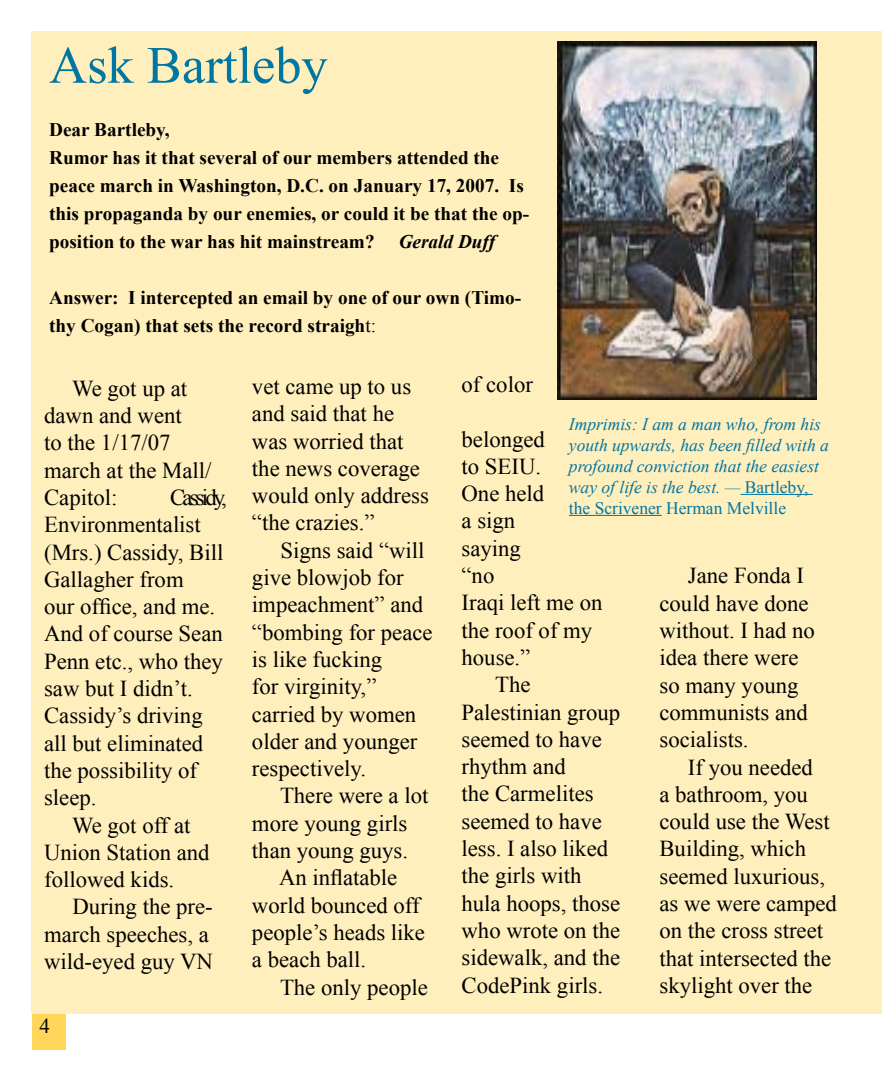
<style>
.page{position:relative;width:882px;height:1071px;background:#fff}
.page>*{position:absolute;margin:0;border:0;box-sizing:border-box;transform-origin:0 0}
.t1{font:52.5px "Times New Roman";color:#0076a3}
.t2{font:22.75px/27.3px "Times New Roman";color:#000}
.t3{font:22.75px "Times New Roman";letter-spacing:-.125em;color:#000}
.t4{font:21px "Times New Roman";color:#000}
.t5{font:700 19.25px/28px "Times New Roman";color:#000}
.t6{font:italic 700 19.25px "Times New Roman";color:#000}
.t7{font:italic 17.5px/21px "Times New Roman";color:#0076a3}
.s1{font-weight:400}
.s2{font-style:normal}
</style>
<div class="page">
<div style="left:32px;top:1013px;width:34px;height:37px;background:#ffd659"></div>
<div style="left:32px;top:32px;width:850px;height:982px;background:#ffefbd"></div>
<img style="left:557px;top:41px;width:260px;height:359px">
<hr style="left:741px;top:494px;width:72px;height:1px;background:#0076a3">
<hr style="left:569px;top:515px;width:93px;height:1px;background:#0076a3">
<h1 class="t1" style="left:49px;top:30px;width:280px">Ask Bartleby</h1>
<p class="t5" style="left:49px;top:115px;width:482px">Dear Bartleby,<br>Rumor has it that several of our members attended the peace march in Washington, D.C. on January 17, 2007. Is this propaganda by our enemies, or could it be that the op&shy;position to the war has hit mainstream?</p>
<p class="t6" style="left:399px;top:228px;width:98px">Gerald Duff</p>
<p class="t5" style="left:49px;top:283px;width:474px">Answer: I intercepted an email by one of our own (Timo&shy;thy Cogan) that sets the record straigh<span class="s1">t:</span></p>
<p class="t2" style="left:44px;top:374px;width:169px;text-indent:28px">We got up at dawn and went<br>to the 1/17/07 march at the Mall/<br>Capitol:</p>
<p class="t3" style="left:170px;top:482px;width:58px">Cassidy,</p>
<p class="t2" style="left:44px;top:511px;width:158px">Environmentalist</p>
<p class="t2" style="left:44px;top:538px;width:181px">(Mrs.) Cassidy, Bill</p>
<p class="t2" style="left:44px;top:565px;width:141px">Gallagher from</p>
<p class="t2" style="left:44px;top:593px;width:173px">our office, and me.</p>
<p class="t2" style="left:44px;top:620px;width:180px">And of course Sean</p>
<p class="t2" style="left:44px;top:647px;width:180px">Penn etc., who they</p>
<p class="t2" style="left:44px;top:674px;width:150px">saw but I didn’t.</p>
<p class="t2" style="left:44px;top:702px;width:160px">Cassidy’s driving</p>
<p class="t2" style="left:44px;top:729px;width:161px">all but eliminated</p>
<p class="t2" style="left:44px;top:756px;width:154px">the possibility of</p>
<p class="t2" style="left:44px;top:784px;width:54px">sleep.</p>
<p class="t2" style="left:72px;top:811px;width:120px">We got off at</p>
<p class="t2" style="left:44px;top:838px;width:167px">Union Station and</p>
<p class="t2" style="left:44px;top:866px;width:132px">followed kids.</p>
<p class="t2" style="left:73px;top:893px;width:142px">During the pre-</p>
<p class="t2" style="left:44px;top:920px;width:166px">march speeches, a</p>
<p class="t2" style="left:44px;top:947px;width:170px">wild-eyed guy VN</p>
<p class="t4" style="left:39px;top:1012px;width:12px">4</p>
<p class="t2" style="left:252px;top:372px;width:178px">vet came up to us and said that he was worried that the news coverage would only address “the crazies.”</p>
<p class="t2" style="left:252px;top:536px;width:182px;text-indent:28px">Signs said “will give blowjob for impeachment” and “bombing for peace is like fucking<br>for virginity,” carried by women older and younger respectively.</p>
<p class="t2" style="left:280px;top:782px;width:150px">There were a lot</p>
<p class="t2" style="left:252px;top:809px;width:157px">more young girls</p>
<p class="t2" style="left:252px;top:836px;width:158px">than young guys.</p>
<p class="t2" style="left:279px;top:864px;width:120px">An inflatable</p>
<p class="t2" style="left:252px;top:891px;width:169px">world bounced off</p>
<p class="t2" style="left:252px;top:918px;width:175px">people’s heads like</p>
<p class="t2" style="left:252px;top:946px;width:116px">a beach ball.</p>
<p class="t2" style="left:280px;top:973px;width:149px">The only people</p>
<p class="t2" style="left:462px;top:370px;width:73px">of color</p>
<p class="t2" style="left:462px;top:425px;width:85px">belonged</p>
<p class="t2" style="left:462px;top:452px;width:81px">to SEIU.</p>
<p class="t2" style="left:462px;top:480px;width:84px">One held</p>
<p class="t2" style="left:462px;top:507px;width:55px">a sign</p>
<p class="t2" style="left:462px;top:534px;width:61px">saying</p>
<p class="t2" style="left:462px;top:561px;width:34px">“no</p>
<p class="t2" style="left:462px;top:589px;width:142px">Iraqi left me on</p>
<p class="t2" style="left:462px;top:616px;width:132px">the roof of my</p>
<p class="t2" style="left:462px;top:643px;width:70px">house.”</p>
<p class="t2" style="left:495px;top:671px;width:37px">The</p>
<p class="t2" style="left:462px;top:698px;width:160px">Palestinian group</p>
<p class="t2" style="left:462px;top:725px;width:142px">seemed to have</p>
<p class="t2" style="left:462px;top:753px;width:106px">rhythm and</p>
<p class="t2" style="left:462px;top:780px;width:134px">the Carmelites</p>
<p class="t2" style="left:462px;top:807px;width:142px">seemed to have</p>
<p class="t2" style="left:462px;top:834px;width:148px">less. I also liked</p>
<p class="t2" style="left:462px;top:862px;width:122px">the girls with</p>
<p class="t2" style="left:462px;top:889px;width:160px">hula hoops, those</p>
<p class="t2" style="left:462px;top:916px;width:160px">who wrote on the</p>
<p class="t2" style="left:462px;top:944px;width:160px">sidewalk, and the</p>
<p class="t2" style="left:462px;top:971px;width:143px">CodePink girls.</p>
<p class="t7" style="left:569px;top:413px;width:261px">Imprimis: I am a man who, from his youth upwards, has been filled with a profound conviction that the easiest way of life is the best. — <span class="s2">Bartleby, the Scrivener Herman Melville</span></p>
<p class="t2" style="left:659px;top:562px;width:157px;text-indent:28px">Jane Fonda I could have done without. I had no idea there were so many young communists and socialists.</p>
<p class="t2" style="left:659px;top:753px;width:179px;text-indent:28px">If you needed<br>a bathroom, you could use the West<br>Building, which seemed luxurious, as we were camped on the cross street that intersected the skylight over the</p>
</div>
